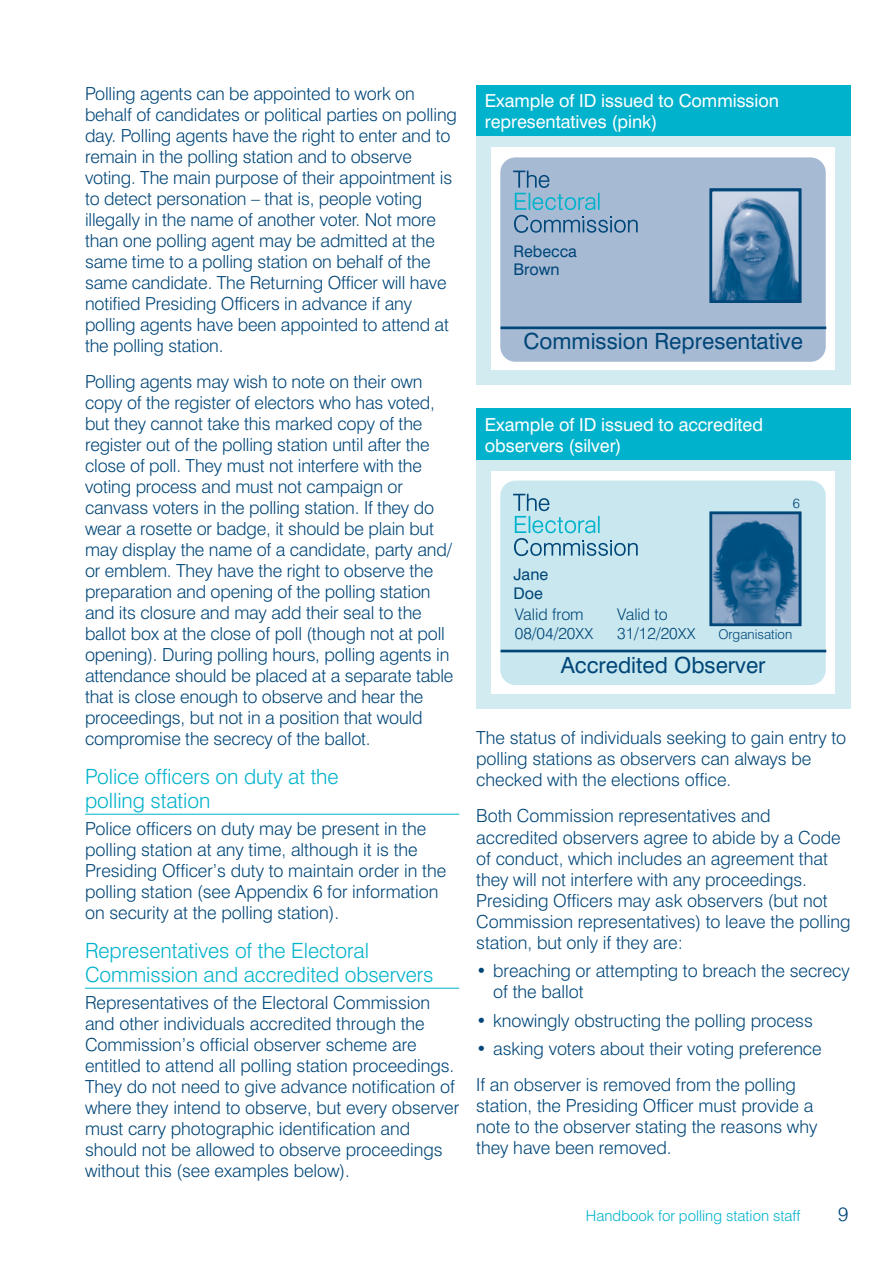
<style>
.page{position:relative;width:893px;height:1263px;background:#fff}
.page>*{position:absolute;margin:0;border:0;box-sizing:border-box;transform-origin:0 0}
.t1{font:22.35px "Swiss 721 BT";color:#004678}
.t2{font:300 21px/24px "Swiss 721 BT";letter-spacing:-.005em;color:#00b2cc}
.t3{font:300 19.5px "Swiss 721 BT";color:#004678}
.t4{font:300 18px/21px "Swiss 721 BT";letter-spacing:-.005em;color:#004678}
.t5{font:18px/21px "Swiss 721 BT";letter-spacing:-.005em;color:#fff}
.t6{font:300 16.05px/18.8px "Swiss 721 BT";color:#004678}
.t7{font:16.05px/18.8px "Swiss 721 BT";color:#004678}
.t8{font:300 15px "Swiss 721 BT";color:#00b2cc}
.t9{font:300 13.35px "Swiss 721 BT";color:#004678}
.s1{font-size:15.15px}
</style>
<div class="page">
<hr style="left:85px;top:814px;width:374px;height:1px;background:#00b2cc">
<hr style="left:85px;top:988px;width:374px;height:1px;background:#00b2cc">
<div style="left:476px;top:85px;width:374px;height:52px;background:#00b2cc"></div>
<div style="left:476px;top:137px;width:374px;height:248px;background:#d2ebf0"></div>
<div style="left:492px;top:147px;width:343px;height:223px;background:#fff"></div>
<div style="left:500px;top:157px;width:326px;height:205px;background:#a7bad4;border-radius:15px"></div>
<svg style="left:500px;top:187px;width:326px;height:143px"></svg>
<svg style="left:513px;top:171px;width:125px;height:62px"></svg>
<img style="left:713px;top:192px;width:84px;height:107px">
<div style="left:709px;top:188px;width:92px;height:115px;border:3px solid #004678"></div>
<div style="left:476px;top:408px;width:374px;height:52px;background:#00b2cc"></div>
<div style="left:476px;top:460px;width:374px;height:248px;background:#d2ebf0"></div>
<div style="left:492px;top:471px;width:343px;height:222px;background:#fff"></div>
<div style="left:500px;top:481px;width:326px;height:204px;background:#c8e7ee;border-radius:15px"></div>
<svg style="left:500px;top:510px;width:326px;height:144px"></svg>
<svg style="left:513px;top:494px;width:125px;height:62px"></svg>
<img style="left:713px;top:516px;width:84px;height:106px">
<div style="left:709px;top:512px;width:92px;height:114px;border:3px solid #004678"></div>
<p class="t4" style="left:85px;top:82px;width:373px">Polling agents can be appointed to work on behalf of candidates or political parties on polling day. Polling agents have the right to enter and to remain in the polling station and to observe voting. The main purpose of their appointment is to detect personation – that is, people voting illegally in the name of another voter. Not more than one polling agent may be admitted at the same time to a polling station on behalf of the same candidate. The Returning Officer will have notified Presiding Officers in advance if any polling agents have been appointed to attend at the polling station.</p>
<p class="t4" style="left:85px;top:371px;width:370px">Polling agents may wish to note on their own copy of the register of electors who has voted, but they cannot take this marked copy of the register out of the polling station until after the close of poll. They must not interfere with the voting process and must not campaign or canvass voters in the polling station. If they do wear a rosette or badge, it should be plain but may display the name of a candidate, party and/ or emblem. They have the right to observe the preparation and opening of the polling station and its closure and may add their seal to the ballot box at the close of poll (though not at poll opening). During polling hours, polling agents in attendance should be placed at a separate table that is close enough to observe and hear the proceedings, but not in a position that would compromise the secrecy of the ballot.</p>
<p class="t2" style="left:85px;top:764px;width:255px">Police officers on duty at the polling station</p>
<p class="t4" style="left:85px;top:817px;width:363px">Police officers on duty may be present in the polling station at any time, although it is the Presiding Officer’s duty to maintain order in the polling station (see Appendix 6 for information on security at the polling station).</p>
<p class="t2" style="left:85px;top:938px;width:350px">Representatives of the Electoral<br>Commission and accredited observers</p>
<p class="t4" style="left:85px;top:991px;width:376px">Representatives of the Electoral Commission and other individuals accredited through the Commission’s official observer scheme are entitled to attend all polling station proceedings.<br>They do not need to give advance notification of where they intend to observe, but every observer must carry photographic identification and should not be allowed to observe proceedings without this (see examples below).</p>
<p class="t5" style="left:485px;top:90px;width:296px">Example of ID issued to Commission representatives (pink)</p>
<p class="t7" style="left:513px;top:241px;width:65px">Rebecca<br>Brown</p>
<p class="t1" style="left:523px;top:328px;width:281px">Commission Representative</p>
<p class="t5" style="left:485px;top:414px;width:280px">Example of ID issued to accredited observers (silver)</p>
<p class="t9" style="left:793px;top:495px;width:9px">6</p>
<p class="t7" style="left:513px;top:565px;width:36px">Jane<br>Doe</p>
<p class="t6" style="left:515px;top:605px;width:80px">Valid from<br>08/04/20<span class="s1">XX</span></p>
<p class="t6" style="left:617px;top:605px;width:80px">Valid to<br>31/12/20<span class="s1">XX</span></p>
<p class="t9" style="left:718px;top:626px;width:75px">Organisation</p>
<p class="t1" style="left:561px;top:651px;width:206px">Accredited Observer</p>
<p class="t4" style="left:476px;top:727px;width:371px">The status of individuals seeking to gain entry to polling stations as observers can always be checked with the elections office.</p>
<p class="t4" style="left:476px;top:805px;width:376px">Both Commission representatives and accredited observers agree to abide by a Code of conduct, which includes an agreement that they will not interfere with any proceedings.<br>Presiding Officers may ask observers (but not Commission representatives) to leave the polling station, but only if they are:</p>
<p class="t4" style="left:493px;top:960px;width:358px;text-indent:-17px">• breaching or attempting to breach the secrecy of the ballot</p>
<p class="t4" style="left:476px;top:1009px;width:338px">• knowingly obstructing the polling process</p>
<p class="t4" style="left:476px;top:1030px;width:347px;line-height:36px">• asking voters about their voting preference<br>If an observer is removed from the polling</p>
<p class="t4" style="left:476px;top:1095px;width:343px">station, the Presiding Officer must provide a note to the observer stating the reasons why they have been removed.</p>
<p class="t8" style="left:586px;top:1207px;width:216px">Handbook for polling station staff</p>
<p class="t3" style="left:838px;top:1202px;width:12px">9</p>
</div>
